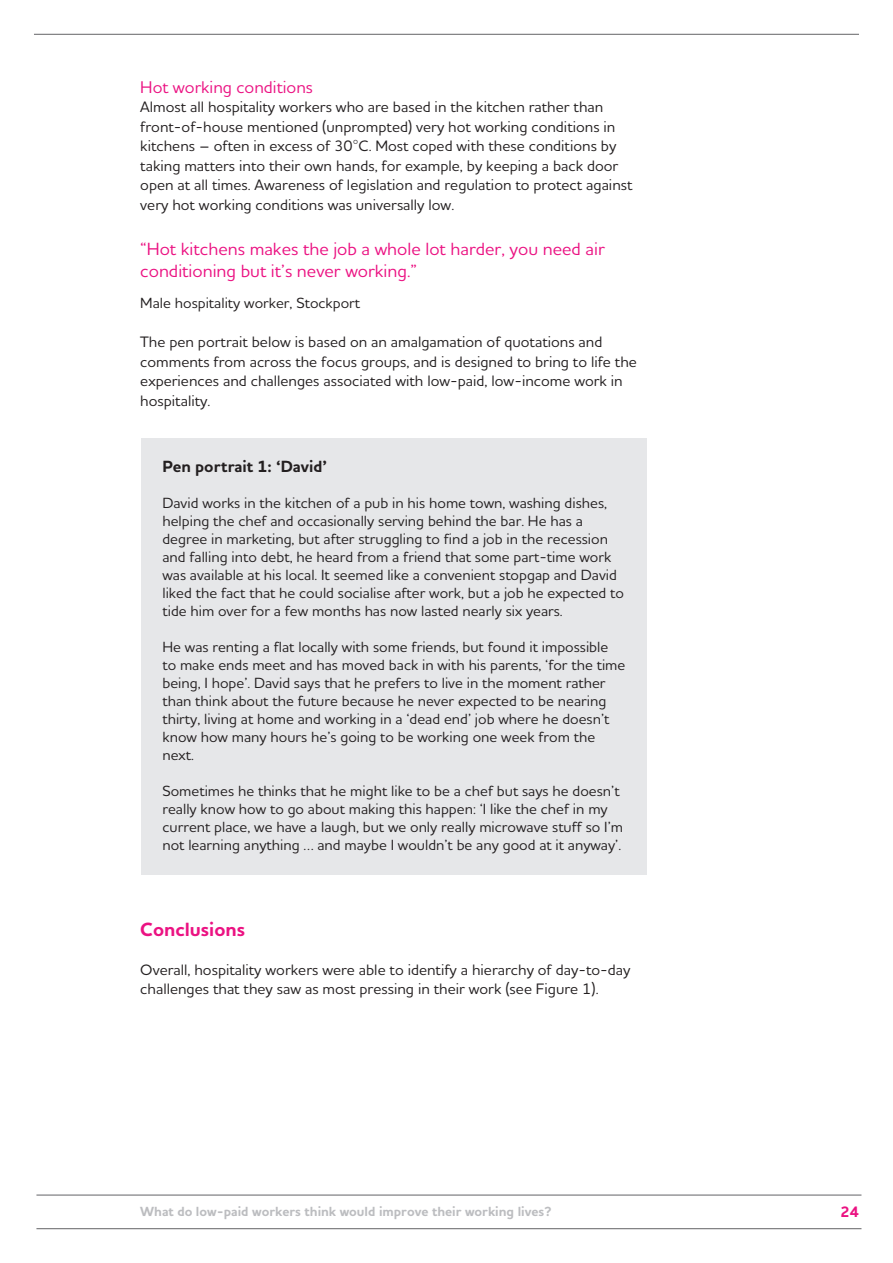
<style>
.page{position:relative;width:893px;height:1263px;background:#fff}
.page>*{position:absolute;margin:0;border:0;box-sizing:border-box;transform-origin:0 0}
.t1{font:700 19.5px "Houschka Alt Pro";color:#eb1282}
.t2{font:500 18px/22.5px "Houschka Alt Pro";color:#eb1282}
.t3{font:500 17.25px "Houschka Alt Pro";color:#eb1282}
.t4{font:700 16.5px "Houschka Alt Pro";color:#231f20}
.t5{font:500 15.3px/19.5px "Houschka Alt Pro";color:#231f20}
.t6{font:700 15.3px "Houschka Alt Pro";color:#eb1282}
.t7{font:500 15px/18px "Houschka Alt Pro";color:#231f20}
.t8{font:700 13.5px "Houschka Alt Pro";color:#bcbdc0}
</style>
<div class="page">
<hr style="left:34px;top:34px;width:825px;height:1px;background:#636366">
<hr style="left:36px;top:1195px;width:825px;height:1px;background:#636366">
<hr style="left:36px;top:1228px;width:825px;height:1px;background:#636366">
<div style="left:141px;top:438px;width:506px;height:436px;background:#e6e7e9"></div>
<p class="t3" style="left:140px;top:81px;width:174px">Hot working conditions</p>
<p class="t5" style="left:140px;top:99px;width:494px">Almost all hospitality workers who are based in the kitchen rather than front-of-house mentioned (unprompted) very hot working conditions in kitchens – often in excess of 30°C. Most coped with these conditions by taking matters into their own hands, for example, by keeping a back door open at all times. Awareness of legislation and regulation to protect against very hot working conditions was universally low.</p>
<p class="t2" style="left:140px;top:240px;width:466px">“Hot kitchens makes the job a whole lot harder, you need air conditioning but it’s never working.”</p>
<p class="t7" style="left:140px;top:296px;width:221px">Male hospitality worker, Stockport</p>
<p class="t5" style="left:140px;top:334px;width:498px">The pen portrait below is based on an amalgamation of quotations and comments from across the focus groups, and is designed to bring to life the experiences and challenges associated with low-paid, low-income work in hospitality.</p>
<p class="t4" style="left:162px;top:461px;width:166px">Pen portrait 1: ‘David’</p>
<p class="t7" style="left:162px;top:496px;width:463px">David works in the kitchen of a pub in his home town, washing dishes, helping the chef and occasionally serving behind the bar. He has a degree in marketing, but after struggling to find a job in the recession and falling into debt, he heard from a friend that some part-time work was available at his local. It seemed like a convenient stopgap and David liked the fact that he could socialise after work, but a job he expected to tide him over for a few months has now lasted nearly six years.</p>
<p class="t7" style="left:162px;top:640px;width:464px">He was renting a flat locally with some friends, but found it impossible to make ends meet and has moved back in with his parents, ‘for the time being, I hope’. David says that he prefers to live in the moment rather than think about the future because he never expected to be nearing thirty, living at home and working in a ‘dead end’ job where he doesn’t know how many hours he’s going to be working one week from the next.</p>
<p class="t7" style="left:162px;top:784px;width:462px">Sometimes he thinks that he might like to be a chef but says he doesn’t really know how to go about making this happen: ‘I like the chef in my current place, we have a laugh, but we only really microwave stuff so I’m not learning anything … and maybe I wouldn’t be any good at it anyway’.</p>
<h1 class="t1" style="left:140px;top:922px;width:106px">Conclusions</h1>
<p class="t5" style="left:140px;top:962px;width:492px">Overall, hospitality workers were able to identify a hierarchy of day-to-day challenges that they saw as most pressing in their work (see Figure 1).</p>
<p class="t8" style="left:140px;top:1207px;width:413px">What do low-paid workers think would improve their working lives?</p>
<p class="t6" style="left:840px;top:1207px;width:20px">24</p>
</div>
